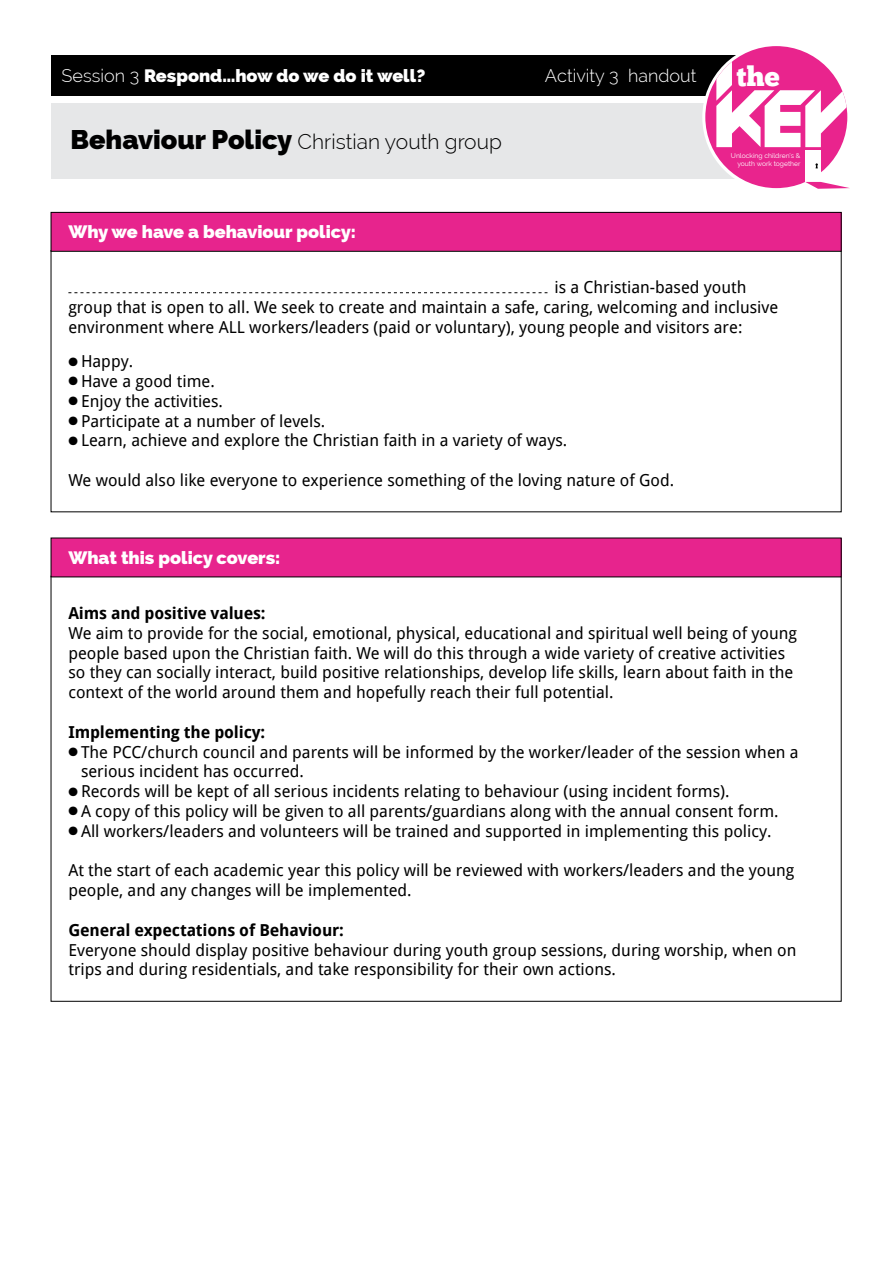
<style>
.page{position:relative;width:893px;height:1263px;background:#fff}
.page>*{position:absolute;margin:0;border:0;box-sizing:border-box;transform-origin:0 0}
.t1{font:27.6px "Chunk Five";color:#fff}
.t2{font:300 21px "Raleway";color:#000}
.t3{font:800 18px "Raleway";color:#fff}
.t4{font:300 18px "Raleway";color:#fff}
.t5{font:16.5px/19.8px "Droid Sans";color:#000}
.t6{font:700 16.5px "Droid Sans";letter-spacing:-.01em;color:#000}
.t7{font:6.75px/8.1px "Raleway";color:#fff;text-align:right}
.s1{font-weight:300}
.s2{font-weight:800;font-size:27px}
</style>
<div class="page">
<div style="left:51px;top:103px;width:726px;height:75px;background:#e6e7e8"></div>
<div style="left:51px;top:55px;width:706px;height:41px;background:#000"></div>
<svg style="left:68px;top:292px;width:479px;height:1px"></svg>
<div style="left:51px;top:212px;width:790px;height:39px;background:#e7248d"></div>
<div style="left:51px;top:212px;width:791px;height:40px;border:1px solid #000"></div>
<div style="left:51px;top:538px;width:790px;height:39px;background:#e7248d"></div>
<div style="left:702px;top:43px;width:149px;height:149px;background:#fff;border-radius:50%"></div>
<div style="left:705px;top:46px;width:142px;height:142px;background:#e9248d;border-radius:50%"></div>
<svg style="left:716px;top:46px;width:131px;height:101px"></svg>
<div style="left:805px;top:151px;width:16px;height:31px;background:#fff"></div>
<svg style="left:805px;top:182px;width:45px;height:7px"></svg>
<p class="t3" style="left:62px;top:65px;width:365px"><span class="s1">Session 3</span> Respond…how do we do it well?</p>
<p class="t4" style="left:545px;top:65px;width:153px">Activity 3 handout</p>
<p class="t2" style="left:71px;top:129px;width:433px"><span class="s2">Behaviour Policy</span> Christian youth group</p>
<p class="t3" style="left:68px;top:221px;width:289px">Why we have a behaviour policy:</p>
<h1 class="t1" style="left:737px;top:63px;width:45px">the</h1>
<p class="t7" style="left:731px;top:151px;width:71px">Unlocking children’s &amp; youth work together</p>
<p class="t5" style="left:68px;top:278px;width:711px;text-indent:486px">is a Christian-based youth group that is open to all. We seek to create and maintain a safe, caring, welcoming and inclusive environment where ALL workers/leaders (paid or voluntary), young people and visitors are:</p>
<p class="t5" style="left:68px;top:351px;width:66px">● Happy.</p>
<p class="t5" style="left:68px;top:371px;width:148px">● Have a good time.</p>
<p class="t5" style="left:68px;top:391px;width:156px">● Enjoy the activities.</p>
<p class="t5" style="left:68px;top:411px;width:258px">● Participate at a number of levels.</p>
<p class="t5" style="left:68px;top:431px;width:500px">● Learn, achieve and explore the Christian faith in a variety of ways.</p>
<p class="t5" style="left:68px;top:470px;width:607px">We would also like everyone to experience something of the loving nature of God.</p>
<p class="t3" style="left:68px;top:547px;width:213px">What this policy covers:</p>
<p class="t6" style="left:68px;top:604px;width:199px">Aims and positive values:</p>
<p class="t5" style="left:68px;top:623px;width:730px">We aim to provide for the social, emotional, physical, educational and spiritual well being of young people based upon the Christian faith. We will do this through a wide variety of creative activities so they can socially interact, build positive relationships, develop life skills, learn about faith in the context of the world around them and hopefully reach their full potential.</p>
<p class="t6" style="left:68px;top:722px;width:198px">Implementing the policy:</p>
<p class="t5" style="left:81px;top:742px;width:719px;text-indent:-13px">● The PCC/church council and parents will be informed by the worker/leader of the session when a serious incident has occurred.</p>
<p class="t5" style="left:68px;top:781px;width:663px">● Records will be kept of all serious incidents relating to behaviour (using incident forms).</p>
<p class="t5" style="left:68px;top:801px;width:712px">● A copy of this policy will be given to all parents/guardians along with the annual consent form.</p>
<p class="t5" style="left:68px;top:821px;width:705px">● All workers/leaders and volunteers will be trained and supported in implementing this policy.</p>
<p class="t5" style="left:68px;top:861px;width:727px">At the start of each academic year this policy will be reviewed with workers/leaders and the young people, and any changes will be implemented.</p>
<p class="t6" style="left:68px;top:920px;width:277px">General expectations of Behaviour:</p>
<p class="t5" style="left:68px;top:940px;width:729px">Everyone should display positive behaviour during youth group sessions, during worship, when on trips and during residentials, and take responsibility for their own actions.</p>
</div>
